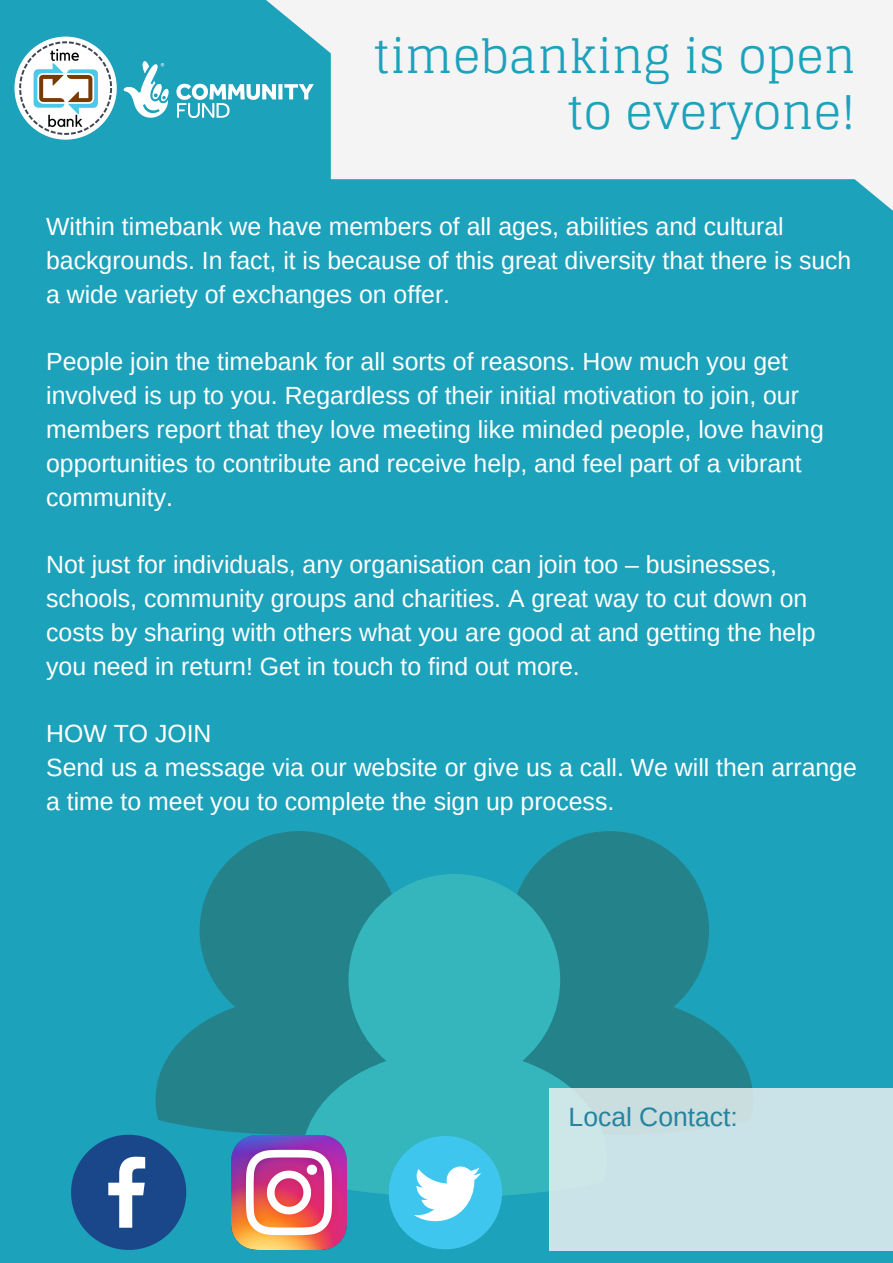
<style>
.page{position:relative;width:893px;height:1263px;background:#1da2bc}
.page>*{position:absolute;margin:0;border:0;box-sizing:border-box;transform-origin:0 0}
.t1{font:46.35px/55.2px "Glegoo";color:#1da2bc;text-align:right}
.t2{font:26.55px "Arimo";color:#2584a0}
.t3{font:24.9px/33.8px "Arimo";color:#fff}
</style>
<div class="page">
<div style="left:331px;top:0;width:524px;height:179px;background:#f4f4f4"></div>
<svg style="left:855px;top:0;width:38px;height:211px;background:#e3edef"></svg>
<svg style="left:266px;top:0;width:66px;height:27px"></svg>
<svg style="left:528px;top:831px;width:224px;height:257px;fill:#24828b"></svg>
<svg style="left:155px;top:831px;width:226px;height:304px;fill:#24828b"></svg>
<svg style="left:301px;top:874px;width:306px;height:322px;background:#2fa4ac"></svg>
<svg style="left:71px;top:1135px;width:115px;height:115px"></svg>
<div style="left:389px;top:1136px;width:113px;height:113px;background:#3fc6ee;border-radius:50%"></div>
<svg style="left:414px;top:1166px;width:67px;height:55px"></svg>
<img style="left:232px;top:1135px;width:115px;height:115px">
<img style="left:14px;top:36px;width:76px;height:104px">
<img style="left:90px;top:27px;width:255px;height:123px">
<div style="left:549px;top:1088px;width:344px;height:163px;background:#c9e3e8"></div>
<h1 class="t1" style="left:374px;top:30px;width:484px">timebanking is open to everyone!</h1>
<p class="t3" style="left:46px;top:210px;width:807px">Within timebank we have members of all ages, abilities and cultural backgrounds. In fact, it is because of this great diversity that there is such a wide variety of exchanges on offer.</p>
<p class="t3" style="left:46px;top:345px;width:779px">People join the timebank for all sorts of reasons. How much you get involved is up to you. Regardless of their initial motivation to join, our members report that they love meeting like minded people, love having opportunities to contribute and receive help, and feel part of a vibrant community.</p>
<p class="t3" style="left:46px;top:548px;width:771px">Not just for individuals, any organisation can join too – businesses, schools, community groups and charities. A great way to cut down on costs by sharing with others what you are good at and getting the help you need in return! Get in touch to find out more.</p>
<p class="t3" style="left:46px;top:716px;width:812px">HOW TO JOIN<br>Send us a message via our website or give us a call. We will then arrange a time to meet you to complete the sign up process.</p>
<p class="t2" style="left:569px;top:1102px;width:171px">Local Contact:</p>
</div>
